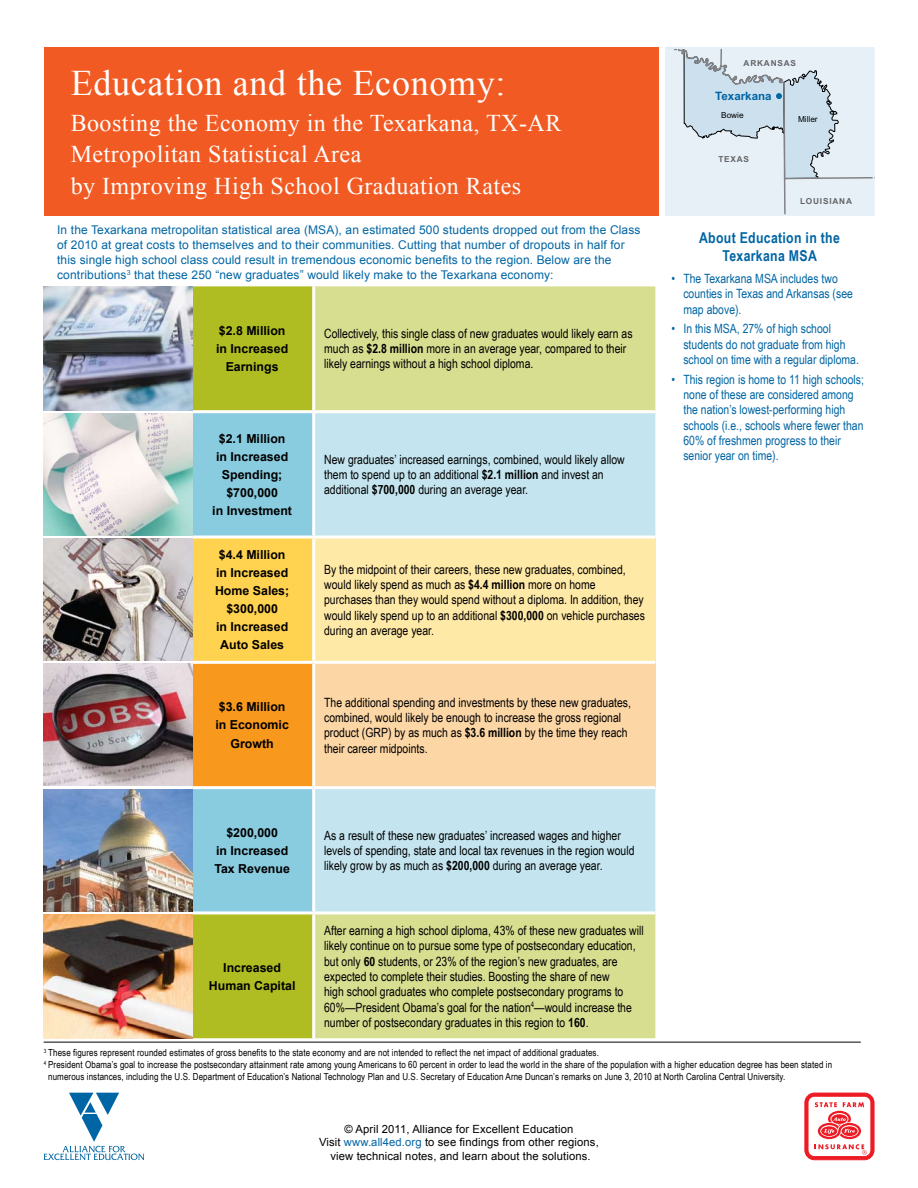
<style>
.page{position:relative;width:918px;height:1188px;background:#fff}
.page>*{position:absolute;margin:0;border:0;box-sizing:border-box;transform-origin:0 0}
.t1{font:36px "Times New Roman";letter-spacing:.02em;color:#fff}
.t2{font:24px/31.5px "Times New Roman";letter-spacing:.02em;color:#fff}
.t3{font:700 15px/18px "Arial Narrow";letter-spacing:.02em;color:#0065a4;text-align:center}
.t4{font:12.75px/15.3px "Arial Narrow";color:#000}
.t5{font:12.75px/15.3px "Arial Narrow";color:#0065a4}
.t6{font:700 12.3px/18px "Arial";color:#000;text-align:center}
.t7{font:12px/15px "Arial";letter-spacing:.01em;color:#0065a4}
.t8{font:700 11.55px "Arial";color:#0065a4}
.t9{font:11.25px/13.5px "Arial";letter-spacing:.01em;color:#000;text-align:center}
.t10{font:9.75px "Arial Narrow";letter-spacing:.01em;color:#000}
.t11{font:700 8.25px "Arial";letter-spacing:.1em;color:#636467}
.t12{font:8.25px "Arial";color:#000}
.s1{font-weight:700}
.s2{color:#0065a4}
</style>
<div class="page">
<svg style="left:44px;top:1093px;width:100px;height:67px"></svg>
<div style="left:804px;top:1092px;width:71px;height:69px;border:1px solid #fff;border-radius:10px"></div>
<svg style="left:805px;top:1093px;width:69px;height:67px"></svg>
<hr style="left:44px;top:1042px;width:817px;height:1px;background:#000">
<svg style="left:668px;top:50px;width:203px;height:163px"></svg>
<div style="left:665px;top:47px;width:209px;height:169px;border:2px solid #e6f0f6"></div>
<div style="left:192px;top:286px;width:120px;height:752px;background:#afbd22"></div>
<div style="left:315px;top:286px;width:340px;height:752px;background:#d7de90"></div>
<div style="left:192px;top:413px;width:120px;height:498px;background:#89cbdf"></div>
<div style="left:315px;top:413px;width:340px;height:498px;background:#c4e5ef"></div>
<div style="left:192px;top:537px;width:122px;height:125px;background:#ffd24f"></div>
<div style="left:314px;top:537px;width:341px;height:125px;background:#ffe9a7"></div>
<div style="left:192px;top:662px;width:122px;height:126px;background:#f8981d"></div>
<div style="left:314px;top:662px;width:341px;height:126px;background:#fcd6a5"></div>
<hr style="left:312px;top:539px;width:3px;height:122px;background:#fff">
<hr style="left:312px;top:664px;width:3px;height:122px;background:#fff">
<hr style="left:192px;top:911px;width:122px;height:3px;background:#fff">
<hr style="left:314px;top:911px;width:341px;height:3px;background:#fff">
<hr style="left:192px;top:410px;width:122px;height:3px;background:#fff">
<hr style="left:314px;top:410px;width:341px;height:3px;background:#fff">
<hr style="left:192px;top:536px;width:122px;height:3px;background:#fff">
<hr style="left:314px;top:536px;width:341px;height:3px;background:#fff">
<hr style="left:192px;top:661px;width:122px;height:3px;background:#fff">
<hr style="left:314px;top:661px;width:341px;height:3px;background:#fff">
<hr style="left:192px;top:786px;width:122px;height:3px;background:#fff">
<hr style="left:314px;top:786px;width:341px;height:3px;background:#fff">
<img style="left:44px;top:286px;width:148px;height:124px">
<img style="left:44px;top:413px;width:148px;height:122px">
<img style="left:44px;top:539px;width:148px;height:122px">
<img style="left:44px;top:664px;width:148px;height:122px">
<img style="left:44px;top:789px;width:148px;height:122px">
<img style="left:44px;top:914px;width:148px;height:124px">
<div style="left:44px;top:47px;width:615px;height:169px;background:#f15a22"></div>
<h1 class="t1" style="left:71px;top:62px;width:436px">Education and the Economy:</h1>
<h2 class="t2" style="left:71px;top:106px;width:492px">Boosting the Economy in the Texarkana, TX-AR<br>Metropolitan Statistical Area<br>by Improving High School Graduation Rates</h2>
<p class="t7" style="left:57px;top:222px;width:585px">In the Texarkana metropolitan statistical area (MSA), an estimated 500 students dropped out from the Class of 2010 at great costs to themselves and to their communities. Cutting that number of dropouts in half for this single high school class could result in tremendous economic benefits to the region. Below are the contributions<sup>3</sup> that these 250 “new graduates” would likely make to the Texarkana economy:</p>
<p class="t6" style="left:216px;top:321px;width:74px">$2.8 Million in Increased<br>Earnings</p>
<p class="t4" style="left:324px;top:325px;width:310px">Collectively, this single class of new graduates would likely earn as much as <span class="s1">$2.8 million</span> more in an average year, compared to their likely earnings without a high school diploma.</p>
<p class="t6" style="left:212px;top:430px;width:81px">$2.1 Million in Increased<br>Spending; $700,000<br>in Investment</p>
<p class="t6" style="left:215px;top:546px;width:76px">$4.4 Million in Increased<br>Home Sales; $300,000<br>in Increased<br>Auto Sales</p>
<p class="t4" style="left:324px;top:452px;width:302px">New graduates’ increased earnings, combined, would likely allow them to spend up to an additional <span class="s1">$2.1 million</span> and invest an additional <span class="s1">$700,000</span> during an average year.</p>
<p class="t4" style="left:324px;top:562px;width:322px">By the midpoint of their careers, these new graduates, combined, would likely spend as much as <span class="s1">$4.4 million</span> more on home purchases than they would spend without a diploma. In addition, they would likely spend up to an additional <span class="s1">$300,000</span> on vehicle purchases during an average year.</p>
<p class="t6" style="left:215px;top:698px;width:75px">$3.6 Million in Economic<br>Growth</p>
<p class="t4" style="left:324px;top:694px;width:308px">The additional spending and investments by these new graduates, combined, would likely be enough to increase the gross regional product (GRP) by as much as <span class="s1">$3.6 million</span> by the time they reach their career midpoints.</p>
<p class="t11" style="left:744px;top:58px;width:54px">ARKANSAS</p>
<p class="t8" style="left:715px;top:90px;width:58px">Texarkana</p>
<p class="t12" style="left:721px;top:111px;width:24px">Bowie</p>
<p class="t11" style="left:718px;top:154px;width:32px">TEXAS</p>
<p class="t12" style="left:798px;top:114px;width:21px">Miller</p>
<p class="t11" style="left:800px;top:196px;width:54px">LOUISIANA</p>
<p class="t3" style="left:699px;top:229px;width:142px">About Education in the<br>Texarkana MSA</p>
<p class="t5" style="left:683px;top:271px;width:171px;text-indent:-12px">• The Texarkana MSA includes two counties in Texas and Arkansas (see map above).</p>
<p class="t5" style="left:683px;top:321px;width:177px;text-indent:-12px">• In this MSA, 27% of high school students do not graduate from high school on time with a regular diploma.</p>
<p class="t5" style="left:683px;top:372px;width:182px;text-indent:-12px">• This region is home to 11 high schools; none of these are considered among the nation’s lowest-performing high schools (i.e., schools where fewer than 60% of freshmen progress to their senior year on time).</p>
<p class="t6" style="left:214px;top:823px;width:77px">$200,000<br>in Increased<br>Tax Revenue</p>
<p class="t4" style="left:324px;top:827px;width:312px">As a result of these new graduates’ increased wages and higher levels of spending, state and local tax revenues in the region would likely grow by as much as <span class="s1">$200,000</span> during an average year.</p>
<p class="t6" style="left:209px;top:959px;width:88px">Increased<br>Human Capital</p>
<p class="t4" style="left:324px;top:923px;width:321px">After earning a high school diploma, 43% of these new graduates will likely continue on to pursue some type of postsecondary education, but only <span class="s1">60</span> students, or 23% of the region’s new graduates, are expected to complete their studies. Boosting the share of new<br>high school graduates who complete postsecondary programs to 60%—President Obama’s goal for the nation<sup>4</sup>—would increase the number of postsecondary graduates in this region to <span class="s1">160</span>.</p>
<p class="t10" style="left:44px;top:1047px;width:557px"><sup>3</sup> These figures represent rounded estimates of gross benefits to the state economy and are not intended to reflect the net impact of additional graduates.</p>
<p class="t10" style="left:44px;top:1059px;width:790px"><sup>4</sup> President Obama’s goal to increase the postsecondary attainment rate among young Americans to 60 percent in order to lead the world in the share of the population with a higher education degree has been stated in</p>
<p class="t10" style="left:48px;top:1071px;width:739px">numerous instances, including the U.S. Department of Education’s National Technology Plan and U.S. Secretary of Education Arne Duncan’s remarks on June 3, 2010 at North Carolina Central University.</p>
<p class="t9" style="left:319px;top:1122px;width:281px">© April 2011, Alliance for Excellent Education<br>Visit <span class="s2">www.all4ed.org</span> to see findings from other regions, view technical notes, and learn about the solutions.</p>
</div>
